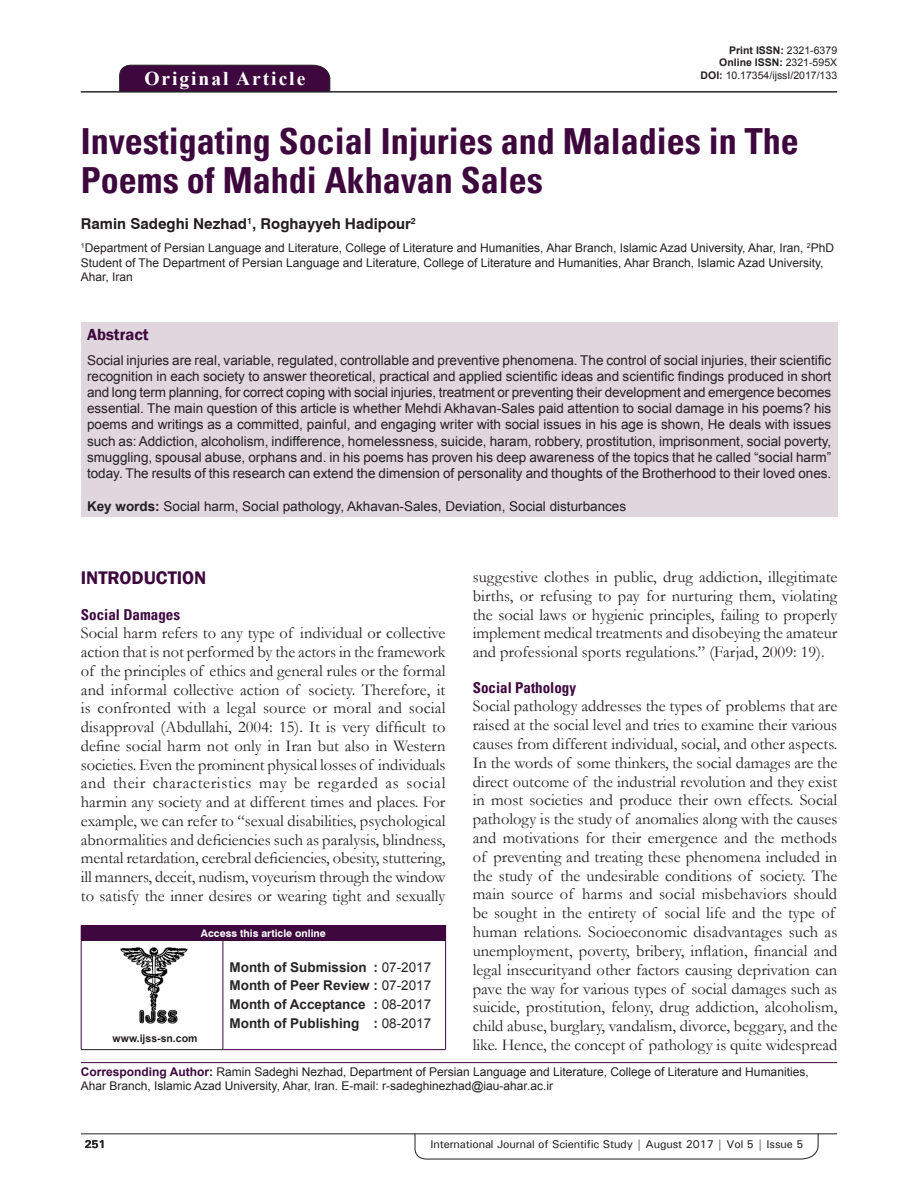
<style>
.page{position:relative;width:918px;height:1188px;background:#fff}
.page>*{position:absolute;margin:0;border:0;box-sizing:border-box;transform-origin:0 0}
.AT{font:700 condensed 36px/39px "Univers";color:#3e083e}
.AH{font:700 19.5px "Times New Roman";letter-spacing:.1em;color:#fff}
.t1{font:600 18.75px "Franklin Gothic";color:#3e083e}
.TX{font:16.5px/18.8px "Garamond";color:#231f20;text-align:justify}
.ABSH{font:600 16.5px "Franklin Gothic";color:#3e083e}
.AU{font:700 15px "Swiss 721 BT";color:#231f20}
.t2{font:700 condensed 15px "Univers";color:#3e083e}
.ABS_1{font:13.5px/16.2px "Arial";color:#231f20;text-align:justify}
.HIS{font:700 13.5px/18.8px "Arial";color:#282526;text-align:justify}
.KWD{font:13.5px "Arial";color:#231f20}
.AFF{font:12px/14.4px "Arial";color:#231f20}
.ADD{font:12px/14.4px "Arial";color:#231f20}
.RF{font:500 11.25px "Univers";letter-spacing:-.01em;color:#231f20}
.t3{font:700 11.25px "Univers";color:#231f20}
.DOI{font:700 10.5px "Arial";color:#231f20}
.DOI-2{font:10.5px "Arial";color:#231f20}
.AAO{font:700 10.5px "Swiss 721 BT";color:#fff}
.Web{font:700 10.5px "Arial";color:#231f20}
.s1{font-weight:400}
.s2{font-weight:700}
.s3{font-weight:700;color:#3e083e}
</style>
<div class="page">
<svg style="left:415px;top:1133px;width:404px;height:26px"></svg>
<hr style="left:81px;top:1134px;width:756px;height:1px;background:#231f20">
<div style="left:119px;top:65px;width:211px;height:26px;background:#3e083e"></div>
<hr style="left:81px;top:91px;width:756px;height:1px;background:#231f20">
<div style="left:81px;top:322px;width:756px;height:195px;background:#e0d7de"></div>
<img style="left:120px;top:947px;width:68px;height:76px">
<div style="left:81px;top:925px;width:365px;height:15px;background:#3e083e"></div>
<hr style="left:81px;top:940px;width:142px;height:1px;background:#3e083e">
<hr style="left:81px;top:941px;width:1px;height:108px;background:#3e083e">
<hr style="left:81px;top:1049px;width:142px;height:1px;background:#231f20">
<hr style="left:223px;top:940px;width:223px;height:1px;background:#3e083e">
<hr style="left:223px;top:941px;width:1px;height:108px;background:#3e083e">
<hr style="left:445px;top:941px;width:1px;height:108px;background:#3e083e">
<hr style="left:223px;top:1049px;width:223px;height:1px;background:#3e083e">
<hr style="left:81px;top:1062px;width:756px;height:1px;background:#3e083e">
<p class="AH" style="left:144px;top:64px;width:162px">Original Article</p>
<p class="DOI" style="left:729px;top:42px;width:109px">Print ISSN: <span class="s1">2321-6379</span></p>
<p class="DOI" style="left:719px;top:55px;width:119px">Online ISSN: <span class="s1">2321-595X</span></p>
<p class="DOI-2" style="left:701px;top:68px;width:138px"><span class="s2">DOI:</span> 10.17354/ijssI/2017/133</p>
<p class="AT" style="left:81px;top:122px;width:719px">Investigating Social Injuries and Maladies in The<br>Poems of Mahdi Akhavan Sales</p>
<p class="AU" style="left:81px;top:215px;width:337px">Ramin Sadeghi Nezhad<sup>1</sup>, Roghayyeh Hadipour<sup>2</sup></p>
<p class="AFF" style="left:81px;top:241px;width:755px"><sup>1</sup>Department of Persian Language and Literature, College of Literature and Humanities, Ahar Branch, Islamic Azad University, Ahar, Iran, <sup>2</sup>PhD<br>Student of The Department of Persian Language and Literature, College of Literature and Humanities, Ahar Branch, Islamic Azad University,<br>Ahar, Iran</p>
<p class="ABSH" style="left:87px;top:324px;width:63px">Abstract</p>
<p class="ABS_1" style="left:87px;top:352px;width:746px">Social injuries are real, variable, regulated, controllable and preventive phenomena. The control of social injuries, their scientific recognition in each society to answer theoretical, practical and applied scientific ideas and scientific findings produced in short and long term planning, for correct coping with social injuries, treatment or preventing their development and emergence becomes essential. The main question of this article is whether Mehdi Akhavan-Sales paid attention to social damage in his poems? his poems and writings as a committed, painful, and engaging writer with social issues in his age is shown, He deals with issues such as: Addiction, alcoholism, indifference, homelessness, suicide, haram, robbery, prostitution, imprisonment, social poverty, smuggling, spousal abuse, orphans and. in his poems has proven his deep awareness of the topics that he called “social harm” today. The results of this research can extend the dimension of personality and thoughts of the Brotherhood to their loved ones.</p>
<p class="KWD" style="left:87px;top:497px;width:541px"><span class="s2">Key words:</span> Social harm, Social pathology, Akhavan-Sales, Deviation, Social disturbances</p>
<p class="TX" style="left:473px;top:567px;width:366px">suggestive clothes in public, drug addiction, illegitimate births, or refusing to pay for nurturing them, violating the social laws or hygienic principles, failing to properly implement medical treatments and disobeying the amateur and professional sports regulations.” (Farjad, 2009: 19).</p>
<h2 class="t2" style="left:473px;top:678px;width:105px">Social Pathology</h2>
<p class="TX" style="left:473px;top:696px;width:366px;text-align:left">Social pathology addresses the types of problems that are raised at the social level and tries to examine their various causes from different individual, social, and other aspects.<br>In the words of some thinkers, the social damages are the direct outcome of the industrial revolution and they exist in most societies and produce their own effects. Social pathology is the study of anomalies along with the causes and motivations for their emergence and the methods of preventing and treating these phenomena included in the study of the undesirable conditions of society. The main source of harms and social misbehaviors should be sought in the entirety of social life and the type of human relations. Socioeconomic disadvantages such as unemployment, poverty, bribery, inflation, financial and legal insecurityand other factors causing deprivation can pave the way for various types of social damages such as suicide, prostitution, felony, drug addiction, alcoholism, child abuse, burglary, vandalism, divorce, beggary, and the like. Hence, the concept of pathology is quite widespread</p>
<h1 class="t1" style="left:81px;top:566px;width:127px">INTRODUCTION</h1>
<h2 class="t2" style="left:81px;top:605px;width:101px">Social Damages</h2>
<p class="TX" style="left:81px;top:623px;width:366px">Social harm refers to any type of individual or collective action that is not performed by the actors in the framework of the principles of ethics and general rules or the formal and informal collective action of society. Therefore, it is confronted with a legal source or moral and social disapproval (Abdullahi, 2004: 15). It is very difficult to define social harm not only in Iran but also in Western societies. Even the prominent physical losses of individuals and their characteristics may be regarded as social harmin any society and at different times and places. For example, we can refer to “sexual disabilities, psychological abnormalities and deficiencies such as paralysis, blindness, mental retardation, cerebral deficiencies, obesity, stuttering, ill manners, deceit, nudism, voyeurism through the window to satisfy the inner desires or wearing tight and sexually</p>
<p class="AAO" style="left:201px;top:927px;width:126px">Access this article online</p>
<p class="HIS" style="left:230px;top:958px;width:203px">Month of Submission : <span class="s1">07-2017<br></span>Month of Peer Review : <span class="s1">07-2017<br></span>Month of Acceptance : <span class="s1">08-2017<br></span>Month of Publishing : <span class="s1">08-2017</span></p>
<p class="ADD" style="left:81px;top:1064px;width:729px"><span class="s3">Corresponding Author:</span> Ramin Sadeghi Nezhad, Department of Persian Language and Literature, College of Literature and Humanities,<br>Ahar Branch, Islamic Azad University, Ahar, Iran. E-mail: r-sadeghinezhad@iau-ahar.ac.ir</p>
<p class="Web" style="left:113px;top:1031px;width:86px">www.ijss-sn.com</p>
<p class="t3" style="left:84px;top:1137px;width:23px">251</p>
<p class="RF" style="left:430px;top:1137px;width:375px">International Journal of Scientific Study | August 2017 | Vol 5 | Issue 5</p>
</div>
